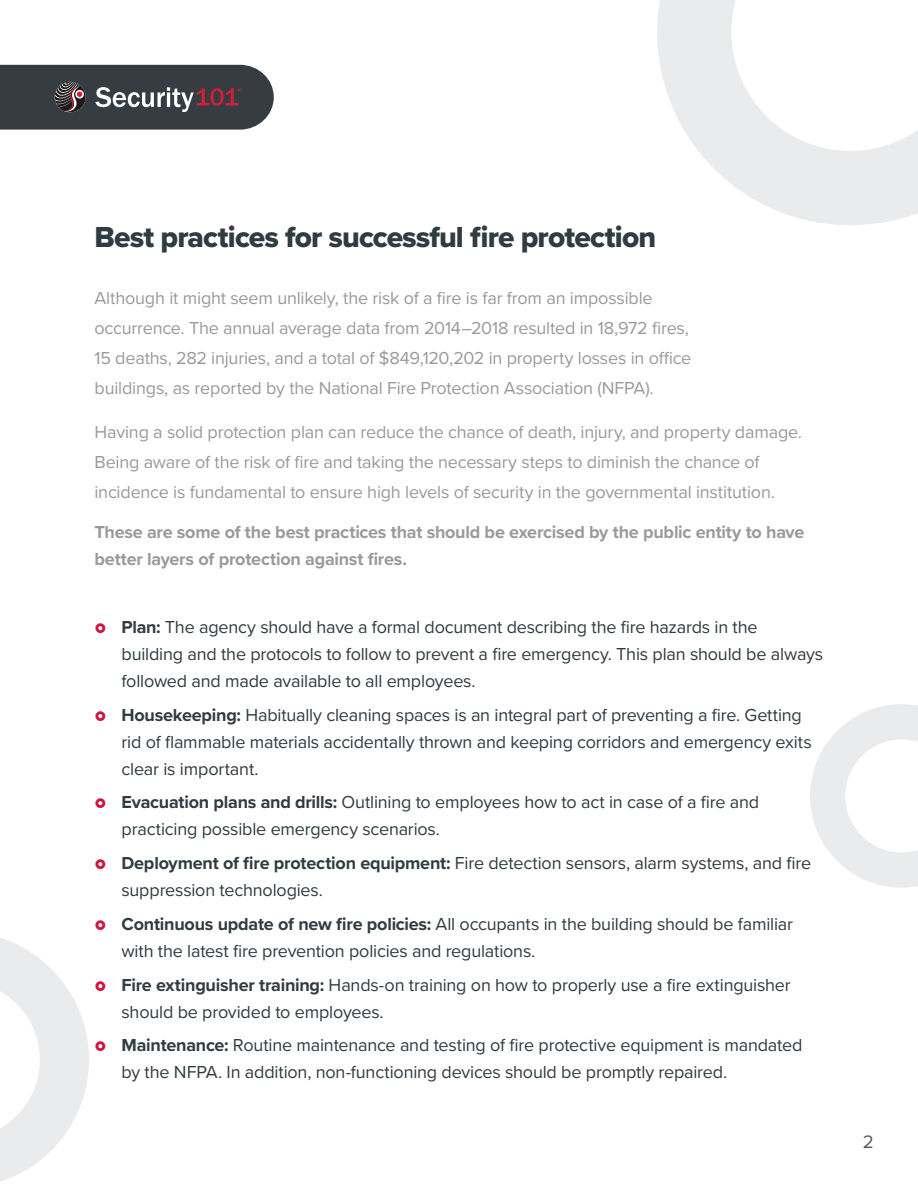
<style>
.page{position:relative;width:918px;height:1188px;background:#fff}
.page>*{position:absolute;margin:0;border:0;box-sizing:border-box;transform-origin:0 0}
.t1{font:30px "Proxima Nova Extrabld";letter-spacing:-.03em;color:#303c42}
.t2{font:18.75px "Proxima Nova";color:#58595b}
.t3{font:18px/27px "Proxima Nova";letter-spacing:-.01em;color:#303c42}
.t4{font:18px/30px "Proxima Nova";letter-spacing:-.01em;color:#9a9a9b}
.t5{font:700 18px/27px "Proxima Nova";letter-spacing:-.015em;color:#9a9a9b}
.s1{font-weight:700}
</style>
<div class="page">
<svg style="left:657px;top:0;width:261px;height:225px"></svg>
<svg style="left:0;top:938px;width:89px;height:244px"></svg>
<svg style="left:810px;top:704px;width:108px;height:184px"></svg>
<svg style="left:0;top:65px;width:274px;height:65px;background:#484b50"></svg>
<h1 class="t1" style="left:94px;top:215px;width:563px">Best practices for successful fire protection</h1>
<p class="t4" style="left:94px;top:283px;width:598px">Although it might seem unlikely, the risk of a fire is far from an impossible occurrence. The annual average data from 2014–2018 resulted in 18,972 fires, 15 deaths, 282 injuries, and a total of $849,120,202 in property losses in office buildings, as reported by the National Fire Protection Association (NFPA).</p>
<p class="t4" style="left:94px;top:416px;width:709px">Having a solid protection plan can reduce the chance of death, injury, and property damage.<br>Being aware of the risk of fire and taking the necessary steps to diminish the chance of incidence is fundamental to ensure high levels of security in the governmental institution.</p>
<p class="t5" style="left:94px;top:519px;width:711px">These are some of the best practices that should be exercised by the public entity to have better layers of protection against fires.</p>
<p class="t3" style="left:122px;top:613px;width:703px"><span class="s1">Plan:</span> The agency should have a formal document describing the fire hazards in the building and the protocols to follow to prevent a fire emergency. This plan should be always followed and made available to all employees.</p>
<p class="t3" style="left:122px;top:700px;width:692px"><span class="s1">Housekeeping:</span> Habitually cleaning spaces is an integral part of preventing a fire. Getting rid of flammable materials accidentally thrown and keeping corridors and emergency exits clear is important.</p>
<p class="t3" style="left:122px;top:788px;width:639px"><span class="s1">Evacuation plans and drills:</span> Outlining to employees how to act in case of a fire and practicing possible emergency scenarios.</p>
<p class="t3" style="left:122px;top:849px;width:691px"><span class="s1">Deployment of fire protection equipment:</span> Fire detection sensors, alarm systems, and fire suppression technologies.</p>
<p class="t3" style="left:122px;top:910px;width:673px"><span class="s1">Continuous update of new fire policies:</span> All occupants in the building should be familiar with the latest fire prevention policies and regulations.</p>
<p class="t3" style="left:122px;top:970px;width:671px"><span class="s1">Fire extinguisher training:</span> Hands-on training on how to properly use a fire extinguisher should be provided to employees.</p>
<p class="t3" style="left:122px;top:1031px;width:682px"><span class="s1">Maintenance:</span> Routine maintenance and testing of fire protective equipment is mandated by the NFPA. In addition, non-functioning devices should be promptly repaired.</p>
<p class="t2" style="left:863px;top:1128px;width:13px">2</p>
</div>
